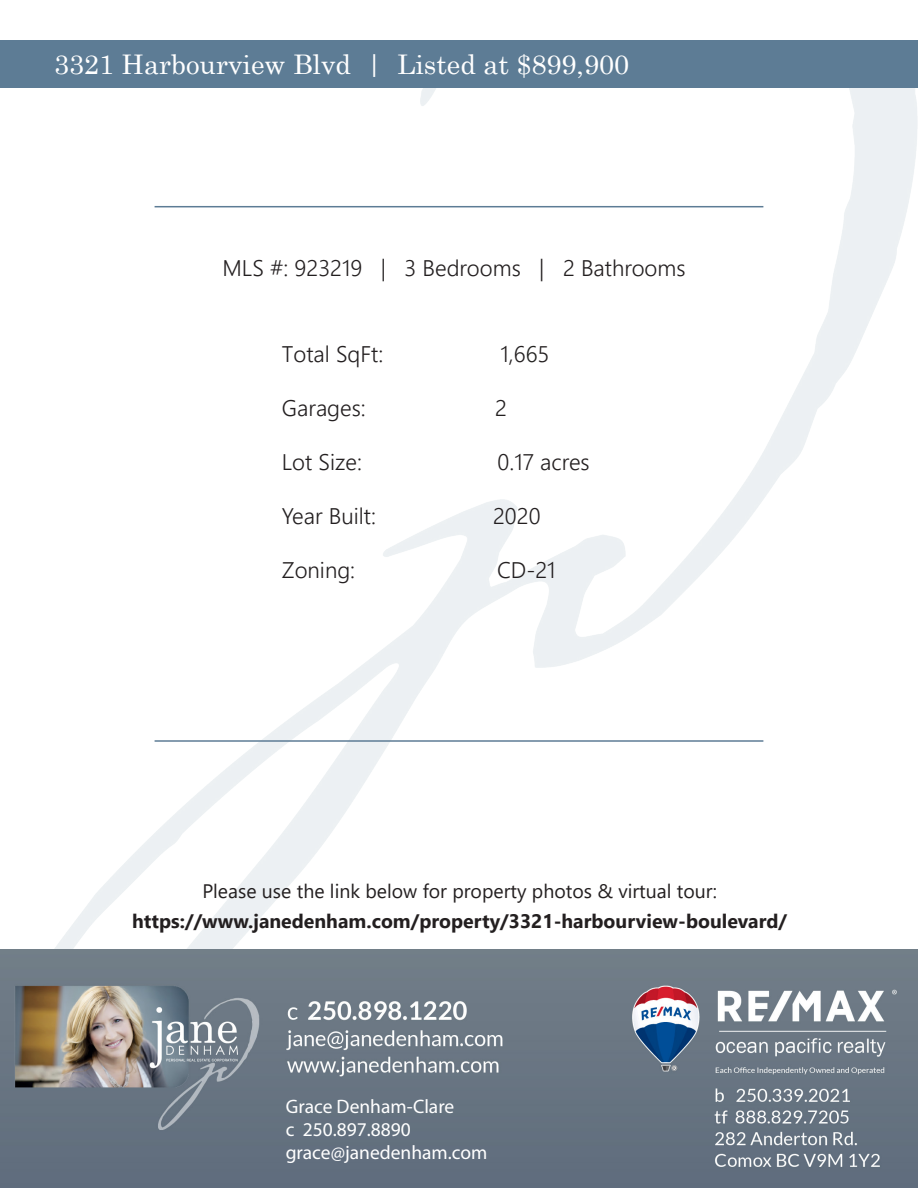
<style>
.page{position:relative;width:918px;height:1188px;background:#fff}
.page>*{position:absolute;margin:0;border:0;box-sizing:border-box;transform-origin:0 0}
.t1{font:27px "Century Schoolbook";color:#fff}
.t2{font:300 22.5px "Segoe UI";color:#231f20}
.t3{font:700 19.5px/30px "Segoe UI";color:#231f20;text-align:center}
.t4{font:19.5px "Myriad Pro";color:#fff}
.s1{font-family:"Segoe UI Semilight";font-weight:400;color:#21211f}
.s2{font-weight:400}
</style>
<div class="page">
<img style="left:0;top:70px;width:918px;height:1118px">
<hr style="left:155px;top:740px;width:608px;height:2px;background:#5d7c95">
<hr style="left:155px;top:206px;width:608px;height:1px;background:#5d7c95">
<div style="left:1px;top:40px;width:917px;height:48px;background:#5d7c95"></div>
<p class="t1" style="left:54px;top:41px;width:577px">3321 Harbourview Blvd | Listed at $899,900</p>
<p class="t2" style="left:222px;top:246px;width:465px">MLS #: 923219 | 3 Bedrooms | 2 Bathrooms</p>
<p class="t2" style="left:282px;top:333px;width:103px">Total SqFt:</p>
<p class="t2" style="left:500px;top:333px;width:50px">1,6<span class="s1">6</span>5</p>
<p class="t2" style="left:282px;top:387px;width:85px">Garages:</p>
<p class="t2" style="left:495px;top:387px;width:13px">2</p>
<p class="t2" style="left:282px;top:441px;width:82px">Lot Size:</p>
<p class="t2" style="left:498px;top:441px;width:94px">0.17 acres</p>
<p class="t2" style="left:282px;top:495px;width:96px">Year Built:</p>
<p class="t2" style="left:493px;top:495px;width:49px">2020</p>
<p class="t2" style="left:282px;top:549px;width:75px">Zoning:</p>
<p class="t2" style="left:497px;top:549px;width:60px">CD-21</p>
<p class="t3" style="left:132px;top:874px;width:656px"><span class="s2">Please use the link below for property photos &amp; virtual tour: </span>https://www.janedenham.com/property/3321-harbourview-boulevard/</p>
<p class="t4" style="left:286px;top:1094px;width:170px">Grace Denham-Clare</p>
<p class="t4" style="left:286px;top:1117px;width:127px">c 250.897.8890</p>
<p class="t4" style="left:286px;top:1141px;width:203px">grace@janedenham.com</p>
</div>
